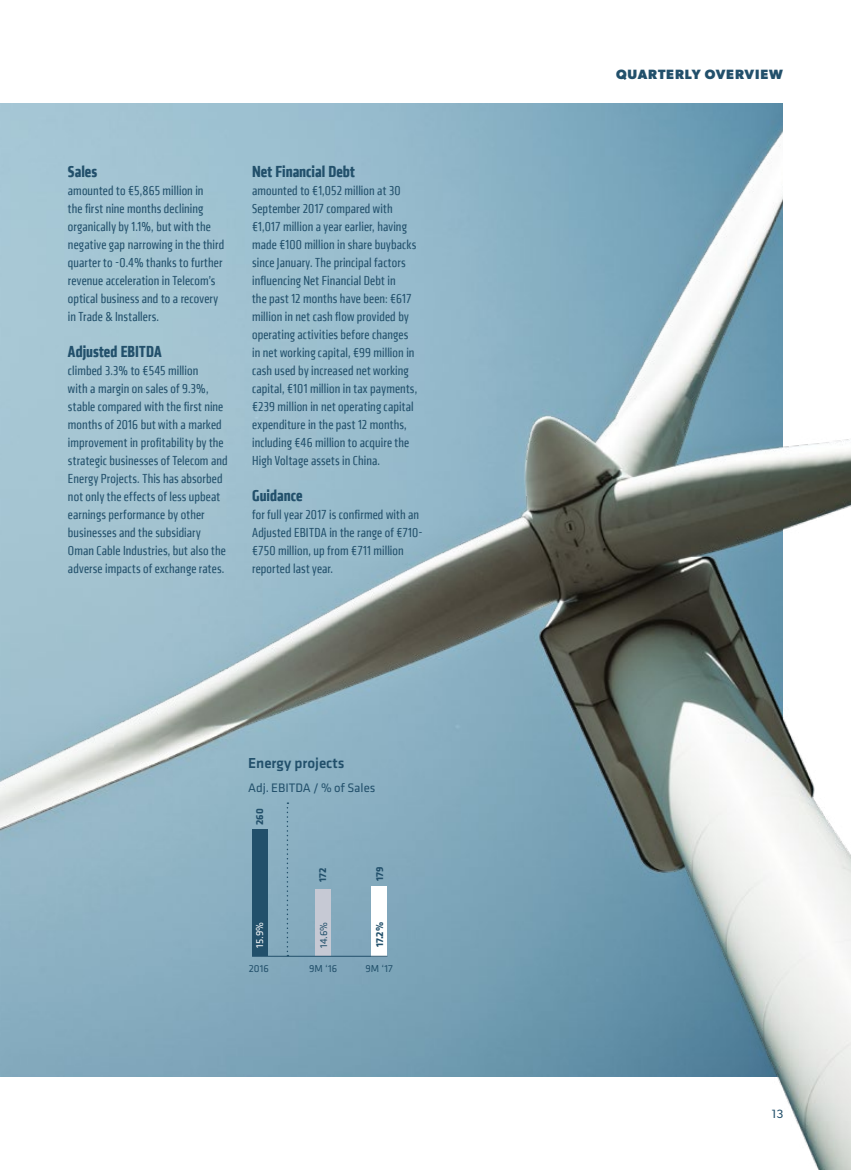
<style>
.page{position:relative;width:851px;height:1170px;background:#fff}
.page>*{position:absolute;margin:0;border:0;box-sizing:border-box;transform-origin:0 0}
.t1{font:700 condensed 16.5px "Klavika CH";color:#22506b}
.t2{font:500 15px "Klavika";color:#22506b}
.t3{font:condensed 13.5px/18px "Klavika CH";letter-spacing:.01em;color:#22506b}
.t4{font:700 13.5px "Gibson";letter-spacing:.06em;color:#22506b}
.t5{font:12.75px "Klavika";color:#22506b}
.t6{font:12px "Gibson";color:#22506b}
.t7{font:10.5px "Klavika";color:#22506b}
.t8{font:700 10.5px "Klavika";color:#22506b}
.t9{font:10.5px "Klavika";color:#fff}
</style>
<div class="page">
<img style="left:0;top:114px;width:850px;height:1055px">
<p class="t1" style="left:68px;top:161px;width:31px">Sales</p>
<p class="t3" style="left:68px;top:181px;width:158px">amounted to €5,865 million in<br>the first nine months declining organically by 1.1%, but with the negative gap narrowing in the third quarter to -0.4% thanks to further revenue acceleration in Telecom’s optical business and to a recovery in Trade &amp; Installers.</p>
<p class="t1" style="left:68px;top:341px;width:95px">Adjusted EBITDA</p>
<p class="t3" style="left:68px;top:361px;width:161px">climbed 3.3% to €545 million<br>with a margin on sales of 9.3%, stable compared with the first nine months of 2016 but with a marked improvement in profitability by the strategic businesses of Telecom and Energy Projects. This has absorbed not only the effects of less upbeat earnings performance by other businesses and the subsidiary Oman Cable Industries, but also the adverse impacts of exchange rates.</p>
<p class="t1" style="left:252px;top:160px;width:104px">Net Financial Debt</p>
<p class="t3" style="left:252px;top:181px;width:167px">amounted to €1,052 million at 30<br>September 2017 compared with €1,017 million a year earlier, having made €100 million in share buybacks since January. The principal factors influencing Net Financial Debt in<br>the past 12 months have been: €617 million in net cash flow provided by operating activities before changes in net working capital, €99 million in cash used by increased net working capital, €101 million in tax payments, €239 million in net operating capital expenditure in the past 12 months, including €46 million to acquire the High Voltage assets in China.</p>
<p class="t1" style="left:252px;top:484px;width:52px">Guidance</p>
<p class="t3" style="left:252px;top:505px;width:172px">for full year 2017 is confirmed with an<br>Adjusted EBITDA in the range of €710- €750 million, up from €711 million reported last year.</p>
<p class="t2" style="left:248px;top:753px;width:98px">Energy projects</p>
<p class="t5" style="left:248px;top:779px;width:129px">Adj. EBITDA / % of Sales</p>
<p class="t8" style="left:252px;top:824px;width:18px;rotate:-90deg">260</p>
<p class="t8" style="left:315px;top:882px;width:16px;rotate:-90deg">172</p>
<p class="t8" style="left:372px;top:881px;width:16px;rotate:-90deg">179</p>
<p class="t9" style="left:253px;top:947px;width:27px;rotate:-90deg">15.9%</p>
<p class="t7" style="left:317px;top:947px;width:28px;rotate:-90deg">14.6%</p>
<p class="t8" style="left:372px;top:947px;width:27px;rotate:-90deg">17.2%</p>
<p class="t7" style="left:249px;top:961px;width:21px">2016</p>
<p class="t7" style="left:309px;top:961px;width:29px">9M ‘16</p>
<p class="t7" style="left:365px;top:961px;width:29px">9M ‘17</p>
<p class="t4" style="left:616px;top:66px;width:168px">QUARTERLY OVERVIEW</p>
<p class="t6" style="left:771px;top:1106px;width:13px">13</p>
</div>
